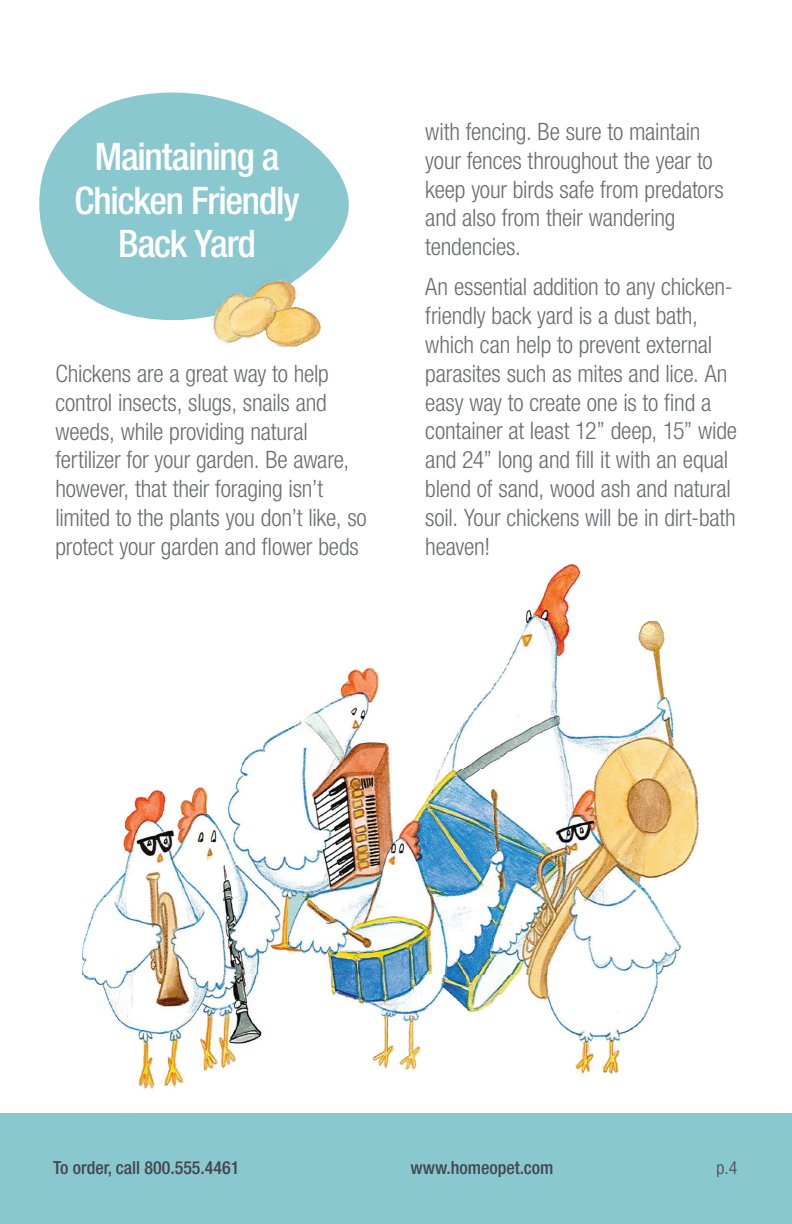
<style>
.page{position:relative;width:792px;height:1224px;background:#fff}
.page>*{position:absolute;margin:0;border:0;box-sizing:border-box;transform-origin:0 0}
.t1{font:500 condensed 38px/43.2px "Helvetica Neue LT Std";letter-spacing:-.03em;color:#fff;text-align:center}
.t2{font:300 condensed 24px/28.8px "Helvetica Neue LT Std";letter-spacing:-.01em;color:#6c6d70}
.t3{font:500 condensed 18px "Helvetica Neue LT Std";color:#45454d}
.t4{font:300 condensed 18px "Helvetica Neue LT Std";color:#45454d}
</style>
<div class="page">
<svg style="left:39px;top:92px;width:310px;height:228px;fill:#89c8ce"></svg>
<img style="left:203px;top:282px;width:102px;height:61px">
<img style="left:202px;top:261px;width:92px;height:57px">
<img style="left:308px;top:297px;width:14px;height:45px">
<img style="left:228px;top:297px;width:80px;height:50px">
<img style="left:228px;top:297px;width:39px;height:15px">
<div style="left:0;top:1113px;width:792px;height:111px;background:#89c8ce"></div>
<img style="left:82px;top:564px;width:617px;height:550px">
<h1 class="t1" style="left:75px;top:135px;width:226px">Maintaining a<br>Chicken Friendly<br>Back Yard</h1>
<p class="t2" style="left:55px;top:359px;width:313px">Chickens are a great way to help control insects, slugs, snails and weeds, while providing natural fertilizer for your garden. Be aware, however, that their foraging isn’t limited to the plants you don’t like, so protect your garden and flower beds</p>
<p class="t2" style="left:425px;top:117px;width:300px">with fencing. Be sure to maintain your fences throughout the year to keep your birds safe from predators and also from their wandering tendencies.</p>
<p class="t2" style="left:425px;top:272px;width:313px">An essential addition to any chicken&shy;friendly back yard is a dust bath, which can help to prevent external parasites such as mites and lice. An easy way to create one is to find a container at least 12” deep, 15” wide and 24” long and fill it with an equal blend of sand, wood ash and natural soil. Your chickens will be in dirt-bath heaven!</p>
<p class="t3" style="left:53px;top:1156px;width:188px">To order, call 800.555.4461</p>
<p class="t3" style="left:410px;top:1156px;width:145px">www.homeopet.com</p>
<p class="t4" style="left:717px;top:1157px;width:22px">p.4</p>
</div>
